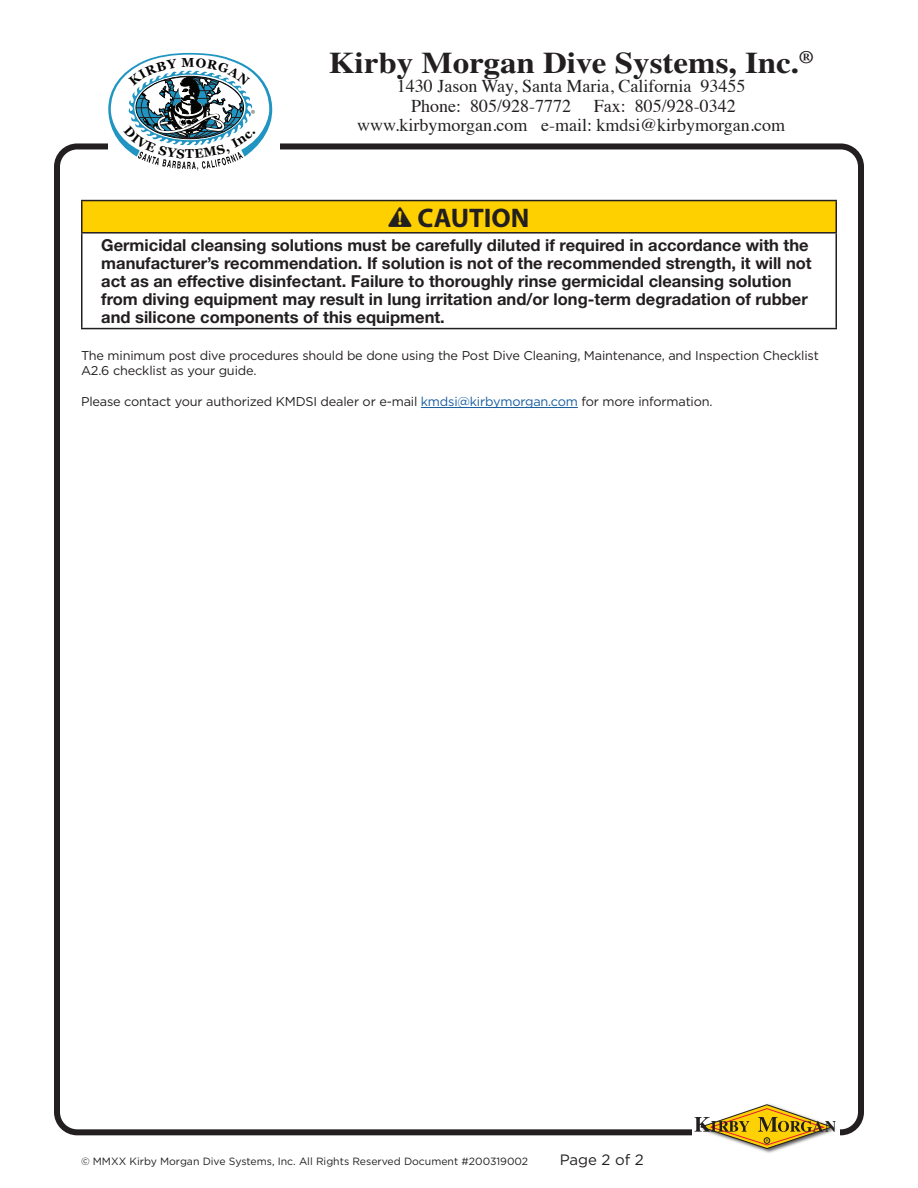
<style>
.page{position:relative;width:918px;height:1188px;background:#fff}
.page>*{position:absolute;margin:0;border:0;box-sizing:border-box;transform-origin:0 0}
.t1{font:700 30px "Times LT Std";color:#231f20;scale:1.1 1}
.t2{font:700 27px "Myriad Pro";color:#231f20}
.t3{font:18px/19.5px "Times";color:#231f20}
.DSI_2004_Warning{font:700 16.5px/18px "Helvetica Neue LT Std";color:#231f20}
.t4{font:15px "Gotham HTF";color:#231f20}
.Body_Text{font:12.75px/15.3px "Gotham HTF";letter-spacing:-.015em;color:#231f20}
.t5{font:10.5px "Gotham HTF";color:#231f20}
.s1{font-family:"ANSI Exclamation Mark";font-weight:400}
.s2{color:#175d9e}
</style>
<div class="page">
<div style="left:54px;top:143px;width:810px;height:992px;border:6px solid #231f20;border-radius:20px"></div>
<div style="left:108px;top:52px;width:172px;height:118px;background:#fff"></div>
<img style="left:757px;top:1128px;width:83px;height:25px">
<svg style="left:694px;top:1104px;width:142px;height:45px"></svg>
<hr style="left:421px;top:407px;width:157px;height:1px;background:#175d9e">
<div style="left:82px;top:201px;width:754px;height:32px;background:#ffd000"></div>
<hr style="left:81px;top:234px;width:1px;height:94px;background:#231f20">
<hr style="left:836px;top:234px;width:1px;height:94px;background:#231f20">
<hr style="left:81px;top:328px;width:756px;height:1px;background:#231f20">
<hr style="left:81px;top:200px;width:756px;height:1px;background:#231f20">
<hr style="left:81px;top:201px;width:1px;height:31px;background:#231f20">
<hr style="left:836px;top:201px;width:1px;height:31px;background:#231f20">
<hr style="left:81px;top:232px;width:756px;height:2px;background:#231f20">
<svg style="left:108px;top:53px;width:164px;height:117px"></svg>
<h1 class="t1" style="left:329px;top:45px;width:442px">Kirby Morgan Dive Systems, Inc.<sup>®</sup></h1>
<p class="t3" style="left:411px;top:75px;width:336px;text-indent:-14px">1430 Jason Way, Santa Maria, California 93455<br>Phone: 805/928-7772</p>
<p class="t3" style="left:357px;top:95px;width:430px;text-indent:237px">Fax: 805/928-0342 www.kirbymorgan.com e-mail: kmdsi@kirbymorgan.com</p>
<p class="t2" style="left:388px;top:200px;width:143px"><span class="s1">B</span> CAUTION</p>
<p class="DSI_2004_Warning" style="left:101px;top:235px;width:712px">Germicidal cleansing solutions must be carefully diluted if required in accordance with the manufacturer’s recommendation. If solution is not of the recommended strength, it will not act as an effective disinfectant. Failure to thoroughly rinse germicidal cleansing solution from diving equipment may result in lung irritation and/or long-term degradation of rubber and silicone components of this equipment.</p>
<p class="Body_Text" style="left:81px;top:348px;width:739px">The minimum post dive procedures should be done using the Post Dive Cleaning, Maintenance, and Inspection Checklist<br>A2.6 checklist as your guide.</p>
<p class="Body_Text" style="left:81px;top:393px;width:633px">Please contact your authorized KMDSI dealer or e-mail <span class="s2">kmdsi@kirbymorgan.com</span> for more information.</p>
<p class="t5" style="left:81px;top:1156px;width:449px">© MMXX Kirby Morgan Dive Systems, Inc. All Rights Reserved Document #200319002</p>
<p class="t4" style="left:560px;top:1152px;width:86px">Page 2 of 2</p>
</div>
